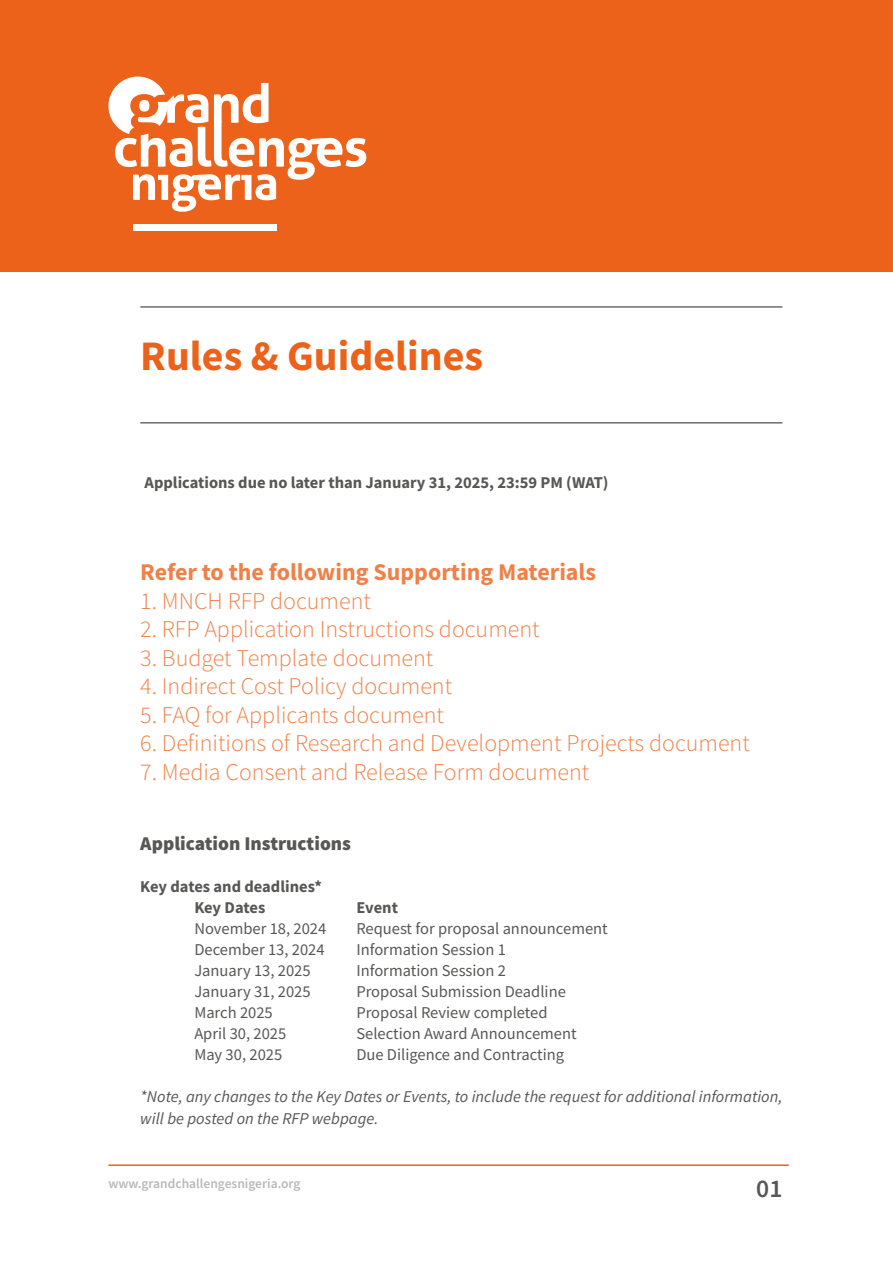
<style>
.page{position:relative;width:893px;height:1263px;background:#fff}
.page>*{position:absolute;margin:0;border:0;box-sizing:border-box;transform-origin:0 0}
.t1{font:700 42px "Source Sans Pro";color:#ec621a}
.t2{font:600 25.5px "Source Sans Pro";color:#575756}
.t3{font:300 24px "Source Sans Pro";color:#ef8148}
.t4{font:700 24px "Source Sans Pro";color:#ef8148}
.t5{font:900 19.5px "Source Sans Pro";color:#575756}
.t6{font:16.5px "Source Sans Pro";color:#575756}
.t7{font:italic 16.5px/21px "Source Sans Pro";color:#575756}
.t8{font:700 16.5px/21px "Source Sans Pro";color:#575756;text-align:center}
.t9{font:600 13.5px "Source Sans Pro";color:#b9b8b8}
</style>
<div class="page">
<hr style="left:108px;top:1164px;width:681px;height:2px;background:#ec621a">
<div style="left:1px;top:0;width:892px;height:271px;background:#ec621a"></div>
<svg style="left:108px;top:77px;width:258px;height:135px"></svg>
<div style="left:133px;top:225px;width:143px;height:6px;background:#fff"></div>
<hr style="left:140px;top:306px;width:642px;height:2px;background:#6d6d6c">
<hr style="left:140px;top:422px;width:642px;height:2px;background:#6d6d6c">
<h1 class="t1" style="left:140px;top:328px;width:344px">Rules &amp; Guidelines</h1>
<p class="t8" style="left:145px;top:471px;width:465px">Applications due no later than January 31, 2025, 23:59 PM (WAT)</p>
<h3 class="t4" style="left:140px;top:556px;width:457px">Refer to the following Supporting Materials</h3>
<h3 class="t3" style="left:140px;top:586px;width:232px">1. MNCH RFP document</h3>
<h3 class="t3" style="left:140px;top:615px;width:401px">2. RFP Application Instructions document</h3>
<h3 class="t3" style="left:140px;top:643px;width:295px">3. Budget Template document</h3>
<h3 class="t3" style="left:140px;top:672px;width:313px">4. Indirect Cost Policy document</h3>
<h3 class="t3" style="left:140px;top:700px;width:305px">5. FAQ for Applicants document</h3>
<h3 class="t3" style="left:140px;top:729px;width:611px">6. Definitions of Research and Development Projects document</h3>
<h3 class="t3" style="left:140px;top:757px;width:450px">7. Media Consent and Release Form document</h3>
<p class="t5" style="left:140px;top:830px;width:212px">Application Instructions</p>
<p class="t8" style="left:140px;top:876px;width:183px">Key dates and deadlines*<br>Key Dates</p>
<p class="t8" style="left:356px;top:897px;width:43px">Event</p>
<p class="t6" style="left:194px;top:918px;width:133px">November 18, 2024</p>
<p class="t6" style="left:356px;top:918px;width:253px">Request for proposal announcement</p>
<p class="t6" style="left:194px;top:939px;width:132px">December 13, 2024</p>
<p class="t6" style="left:356px;top:939px;width:151px">Information Session 1</p>
<p class="t6" style="left:194px;top:960px;width:118px">January 13, 2025</p>
<p class="t6" style="left:356px;top:960px;width:151px">Information Session 2</p>
<p class="t6" style="left:194px;top:981px;width:118px">January 31, 2025</p>
<p class="t6" style="left:356px;top:981px;width:211px">Proposal Submission Deadline</p>
<p class="t6" style="left:194px;top:1002px;width:80px">March 2025</p>
<p class="t6" style="left:356px;top:1002px;width:193px">Proposal Review completed</p>
<p class="t6" style="left:194px;top:1023px;width:94px">April 30, 2025</p>
<p class="t6" style="left:356px;top:1023px;width:222px">Selection Award Announcement</p>
<p class="t6" style="left:194px;top:1044px;width:89px">May 30, 2025</p>
<p class="t6" style="left:356px;top:1044px;width:209px">Due Diligence and Contracting</p>
<p class="t7" style="left:140px;top:1086px;width:644px">*Note, any changes to the Key Dates or Events, to include the request for additional information, will be posted on the RFP webpage.</p>
<p class="t9" style="left:108px;top:1175px;width:194px">www.grandchallengesnigeria.org</p>
<h2 class="t2" style="left:756px;top:1172px;width:28px">01</h2>
</div>
